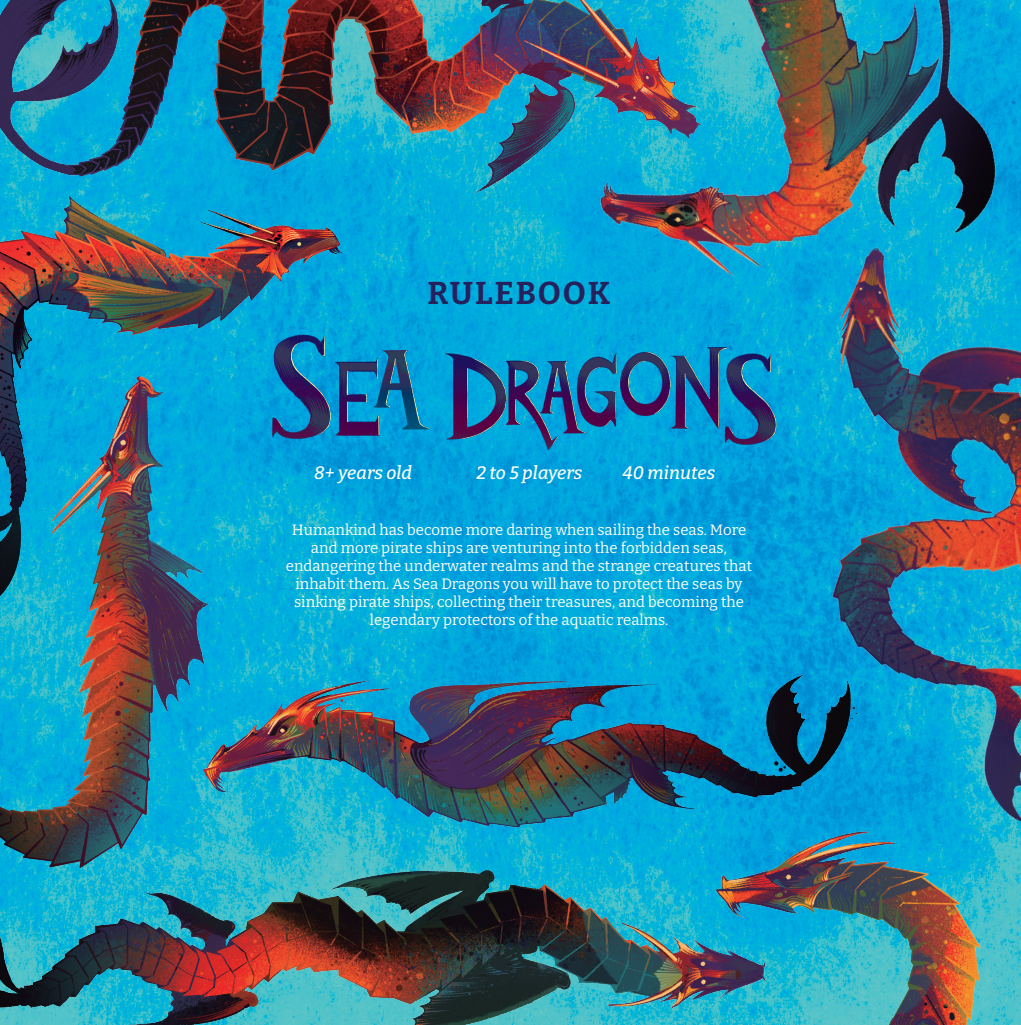
<style>
.page{position:relative;width:1021px;height:1025px;background:#fff}
.page>*{position:absolute;margin:0;border:0;box-sizing:border-box;transform-origin:0 0}
.t1{font:700 31.5px "Bitter";letter-spacing:.06em;color:#25215d}
.t2{font:italic 500 18px "Bitter";color:#fffef4}
.t3{font:15px/18px "Bitter";color:#fffef4;text-align:center}
</style>
<div class="page">
<img style="left:0;top:195px;width:360px;height:395px">
<img style="left:0;top:347px;width:240px;height:425px">
<img style="left:394px;top:0;width:626px;height:590px">
<img style="left:845px;top:967px;width:175px;height:58px">
<img style="left:0;top:772px;width:845px;height:253px">
<img style="left:0;top:0;width:780px;height:195px">
<img style="left:519px;top:94px;width:501px;height:873px">
<img style="left:133px;top:590px;width:789px;height:321px">
<img style="left:249px;top:309px;width:540px;height:163px">
<p class="t1" style="left:427px;top:273px;width:185px">RULEBOOK</p>
<p class="t2" style="left:314px;top:461px;width:99px">8+ years old</p>
<p class="t2" style="left:476px;top:461px;width:107px">2 to 5 players</p>
<p class="t2" style="left:622px;top:461px;width:94px">40 minutes</p>
<p class="t3" style="left:286px;top:520px;width:468px">Humankind has become more daring when sailing the seas. More and more pirate ships are venturing into the forbidden seas, endangering the underwater realms and the strange creatures that inhabit them. As Sea Dragons you will have to protect the seas by sinking pirate ships, collecting their treasures, and becoming the legendary protectors of the aquatic realms.</p>
</div>
